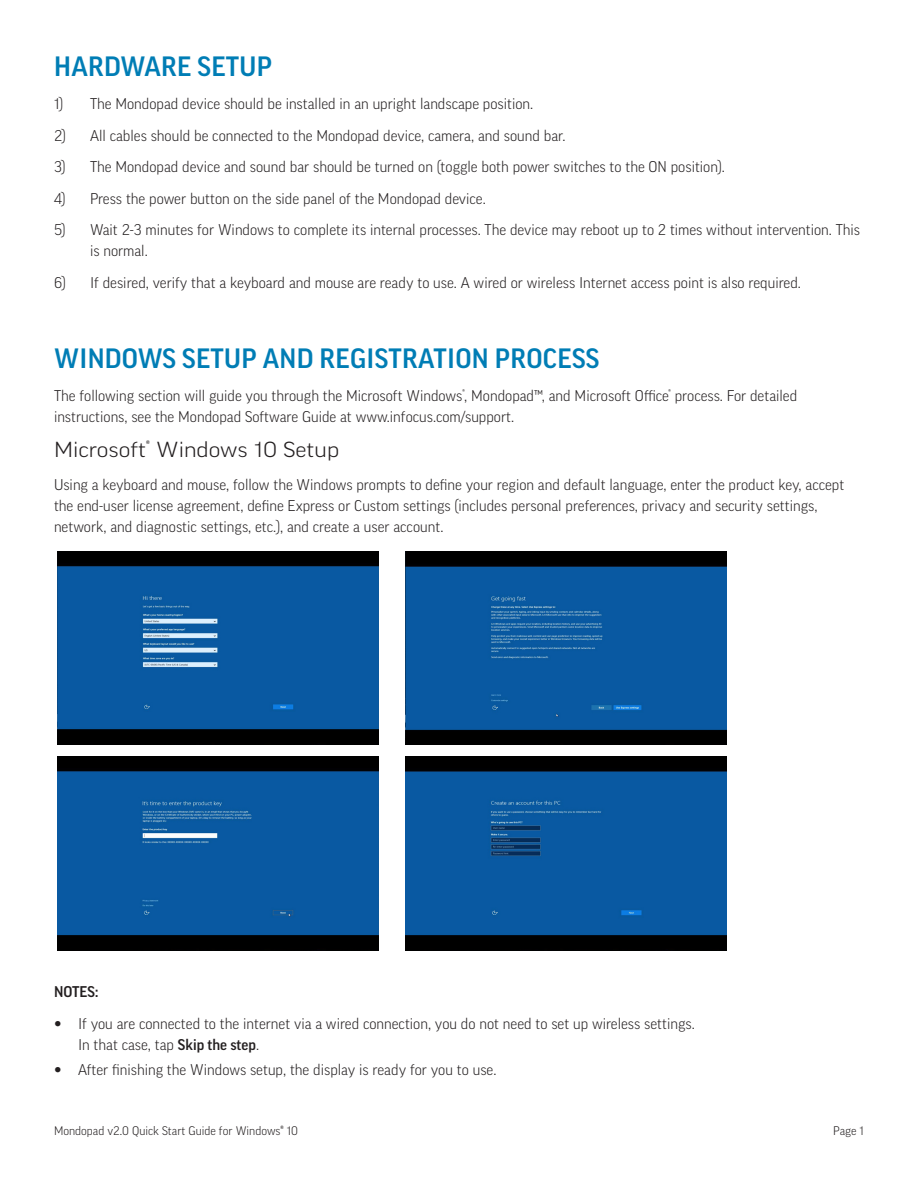
<style>
.page{position:relative;width:918px;height:1188px;background:#fff}
.page>*{position:absolute;margin:0;border:0;box-sizing:border-box;transform-origin:0 0}
.t1{font:500 27px "Good Pro";letter-spacing:.01em;color:#007db5}
.t2{font:300 expanded 21px "Good Pro";color:#231f20}
.Numbered_List_-_1st{font:300 15px/21px "Good Pro";color:#231f20}
.Bulleted_List{font:300 15px/21px "Good Pro";color:#231f20}
.Numbering_-_Restart{font:300 15px "Good Pro";color:#231f20}
.t3{font:500 15px "Good Pro";color:#231f20}
.TOC_title{font:300 12px "Good Pro";color:#231f20}
.s1{font-family:"Helvetica Neue LT Pro";font-weight:400}
.s2{font-weight:500}
</style>
<div class="page">
<img style="left:57px;top:551px;width:322px;height:194px">
<img style="left:57px;top:756px;width:322px;height:194px">
<img style="left:406px;top:551px;width:321px;height:193px">
<img style="left:406px;top:756px;width:321px;height:194px">
<h1 class="t1" style="left:54px;top:51px;width:219px">HARDWARE SETUP</h1>
<p class="Numbering_-_Restart" style="left:54px;top:95px;width:481px">1) The Mondopad device should be installed in an upright landscape position.</p>
<p class="Numbered_List_-_1st" style="left:54px;top:125px;width:513px">2) All cables should be connected to the Mondopad device, camera, and sound bar.</p>
<p class="Numbered_List_-_1st" style="left:54px;top:156px;width:672px">3) The Mondopad device and sound bar should be turned on (toggle both power switches to the ON position).</p>
<p class="Numbered_List_-_1st" style="left:54px;top:188px;width:433px">4) Press the power button on the side panel of the Mondopad device.</p>
<p class="Numbered_List_-_1st" style="left:90px;top:219px;width:772px;text-indent:-36px">5) Wait 2-3 minutes for Windows to complete its internal processes. The device may reboot up to 2 times without intervention. This is normal.</p>
<p class="Numbered_List_-_1st" style="left:54px;top:272px;width:749px">6) If desired, verify that a keyboard and mouse are ready to use. A wired or wireless Internet access point is also required.</p>
<h1 class="t1" style="left:54px;top:343px;width:547px">WINDOWS SETUP AND REGISTRATION PROCESS</h1>
<p class="Numbered_List_-_1st" style="left:54px;top:385px;width:745px">The following section will guide you through the Microsoft Windows<sup>®</sup>, Mondopad™, and Microsoft Office<sup>®</sup> process. For detailed instructions, see the Mondopad Software Guide at www.infocus.com/support.</p>
<h2 class="t2" style="left:54px;top:438px;width:287px">Microsoft<sup>®</sup> Windows 10 Setup</h2>
<p class="Numbered_List_-_1st" style="left:54px;top:475px;width:792px">Using a keyboard and mouse, follow the Windows prompts to define your region and default language, enter the product key, accept the end-user license agreement, define Express or Custom settings (includes personal preferences, privacy and security settings, network, and diagnostic settings, etc.), and create a user account.</p>
<p class="t3" style="left:54px;top:984px;width:46px">NOTES:</p>
<p class="Bulleted_List" style="left:78px;top:1013px;width:618px;text-indent:-24px"><span class="s1">•</span> If you are connected to the internet via a wired connection, you do not need to set up wireless settings.<br>In that case, tap <span class="s2">Skip the step</span>.</p>
<p class="Bulleted_List" style="left:54px;top:1060px;width:444px"><span class="s1">•</span> After finishing the Windows setup, the display is ready for you to use.</p>
<p class="TOC_title" style="left:54px;top:1123px;width:246px">Mondopad v2.0 Quick Start Guide for Windows® 10</p>
<p class="TOC_title" style="left:833px;top:1123px;width:32px">Page 1</p>
</div>
